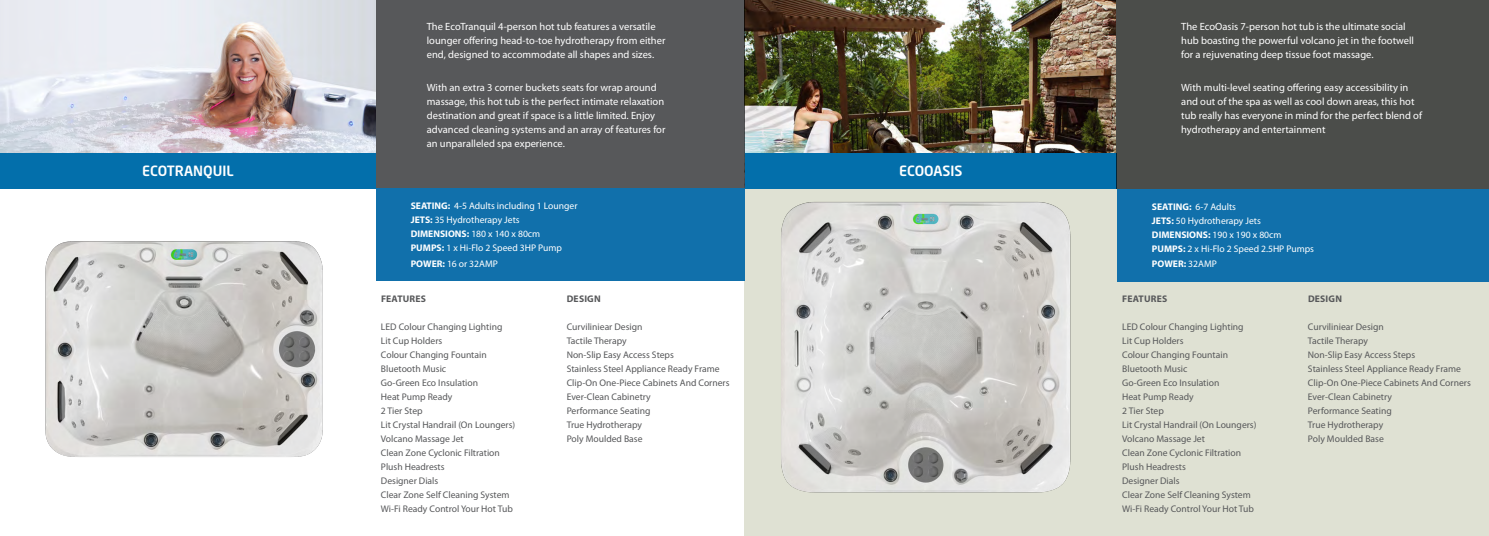
<style>
.page{position:relative;width:1489px;height:536px;background:#fff}
.page>*{position:absolute;margin:0;border:0;box-sizing:border-box;transform-origin:0 0}
.t1{font:500 14px "Neo Sans Pro";color:#fff}
.t2{font:10.5px/14px "Myriad Pro";color:#fff}
.t3{font:9.62px/14px "Myriad Pro";color:#57585a}
.t4{font:9.62px/14px "Myriad Pro";color:#fff}
.t5{font:700 9.62px "Myriad Pro";letter-spacing:.02em;color:#57585a}
.t6{font:700 9.62px "Myriad Pro";color:#fff}
.s1{font-weight:700}
.s2{font-weight:400}
</style>
<div class="page">
<img style="left:0;top:0;width:376px;height:152px">
<div style="left:0;top:152px;width:376px;height:36px;background:#036fab"></div>
<div style="left:745px;top:0;width:743px;height:536px;background:#dfe1d3"></div>
<img style="left:745px;top:0;width:370px;height:152px">
<div style="left:745px;top:152px;width:371px;height:36px;background:#036fab"></div>
<div style="left:376px;top:0;width:369px;height:188px;background:#57585a"></div>
<div style="left:376px;top:188px;width:369px;height:93px;background:#1170ab"></div>
<div style="left:1116px;top:0;width:372px;height:188px;background:#4b4d4a"></div>
<img style="left:45px;top:241px;width:278px;height:216px">
<img style="left:781px;top:201px;width:290px;height:292px">
<div style="left:1117px;top:189px;width:371px;height:92px;background:#1170ab"></div>
<h1 class="t1" style="left:142px;top:162px;width:93px">ECOTRANQUIL</h1>
<p class="t2" style="left:427px;top:20px;width:240px">The EcoTranquil 4-person hot tub features a versatile lounger offering head-to-toe hydrotherapy from either end, designed to accommodate all shapes and sizes.</p>
<p class="t2" style="left:427px;top:81px;width:240px">With an extra 3 corner buckets seats for wrap around massage, this hot tub is the perfect intimate relaxation destination and great if space is a little limited. Enjoy advanced cleaning systems and an array of features for an unparalleled spa experience.</p>
<p class="t4" style="left:410px;top:199px;width:168px"><span class="s1">SEATING:</span> 4-5 Adults including 1 Lounger<br><span class="s1">JETS:</span> 35 Hydrotherapy Jets<br><span class="s1">DIMENSIONS:</span> 180 x 140 x 80cm<br><span class="s1">PUMPS:</span> 1 x Hi-Flo 2 Speed 3HP Pump</p>
<p class="t4" style="left:410px;top:257px;width:89px"><span class="s1">POWER:</span> 16 or 32AMP</p>
<p class="t5" style="left:381px;top:293px;width:46px">FEATURES</p>
<p class="t3" style="left:381px;top:319px;width:136px">LED Colour Changing Lighting<br>Lit Cup Holders<br>Colour Changing Fountain<br>Bluetooth Music<br>Go-Green Eco Insulation<br>Heat Pump Ready<br>2 Tier Step<br>Lit Crystal Handrail (On Loungers)<br>Volcano Massage Jet<br>Clean Zone Cyclonic Filtration<br>Plush Headrests<br>Designer Dials<br>Clear Zone Self Cleaning System<br>Wi-Fi Ready Control Your Hot Tub</p>
<p class="t5" style="left:566px;top:293px;width:35px">DESIGN</p>
<p class="t3" style="left:566px;top:319px;width:164px">Curviliniear Design<br>Tactile Therapy<br>Non-Slip Easy Access Steps<br>Stainless Steel Appliance Ready Frame<br>Clip-On One-Piece Cabinets And Corners<br>Ever-Clean Cabinetry<br>Performance Seating<br>True Hydrotherapy<br>Poly Moulded Base</p>
<h1 class="t1" style="left:899px;top:162px;width:65px">ECOOASIS</h1>
<p class="t2" style="left:1181px;top:20px;width:234px">The EcoOasis 7-person hot tub is the ultimate social hub boasting the powerful volcano jet in the footwell for a rejuvenating deep tissue foot massage.</p>
<p class="t2" style="left:1181px;top:81px;width:242px">With multi-level seating offering easy accessibility in and out of the spa as well as cool down areas, this hot tub really has everyone in mind for the perfect blend of hydrotherapy and entertainment</p>
<p class="t4" style="left:1151px;top:200px;width:164px"><span class="s1">SEATING:</span> 6-7 Adults<br><span class="s1">JETS:</span> 50 Hydrotherapy Jets<br><span class="s1">DIMENSIONS:</span> 190 x 190 x 80cm<br><span class="s1">PUMPS:</span> 2 x Hi-Flo 2 Speed 2.5HP Pumps</p>
<p class="t6" style="left:1151px;top:259px;width:66px">POWER: <span class="s2">32AMP</span></p>
<p class="t5" style="left:1122px;top:294px;width:46px">FEATURES</p>
<p class="t3" style="left:1122px;top:320px;width:136px">LED Colour Changing Lighting<br>Lit Cup Holders<br>Colour Changing Fountain<br>Bluetooth Music<br>Go-Green Eco Insulation<br>Heat Pump Ready<br>2 Tier Step<br>Lit Crystal Handrail (On Loungers)<br>Volcano Massage Jet<br>Clean Zone Cyclonic Filtration<br>Plush Headrests<br>Designer Dials<br>Clear Zone Self Cleaning System<br>Wi-Fi Ready Control Your Hot Tub</p>
<p class="t5" style="left:1307px;top:294px;width:35px">DESIGN</p>
<p class="t3" style="left:1307px;top:320px;width:164px">Curviliniear Design<br>Tactile Therapy<br>Non-Slip Easy Access Steps<br>Stainless Steel Appliance Ready Frame<br>Clip-On One-Piece Cabinets And Corners<br>Ever-Clean Cabinetry<br>Performance Seating<br>True Hydrotherapy<br>Poly Moulded Base</p>
</div>
